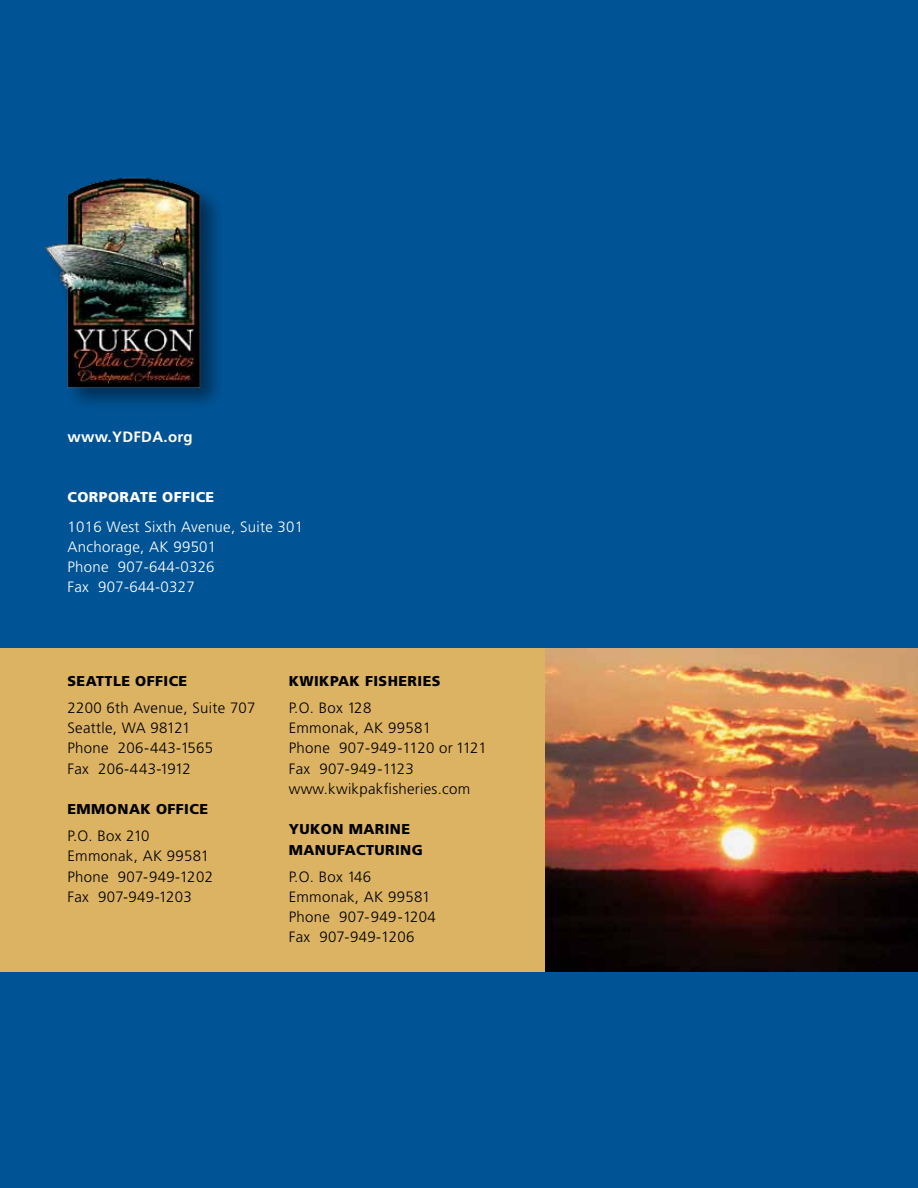
<style>
.page{position:relative;width:918px;height:1188px;background:#fff}
.page>*{position:absolute;margin:0;border:0;box-sizing:border-box;transform-origin:0 0}
.t1{font:300 15px/20.2px "Frutiger";letter-spacing:.02em;color:#000}
.t2{font:300 15px/20.2px "Frutiger";letter-spacing:.02em;color:#fff}
.t3{font:700 15px "Frutiger";letter-spacing:.02em;color:#fff}
.t4{font:900 14.25px "Frutiger";letter-spacing:.03em;color:#000}
.t5{font:900 14.25px "Frutiger";color:#fff}
</style>
<div class="page">
<div style="left:0;top:648px;width:549px;height:324px;background:#dcb363"></div>
<div style="left:0;top:972px;width:918px;height:216px;background:#005496"></div>
<div style="left:0;top:0;width:918px;height:648px;background:#005496"></div>
<img style="left:546px;top:648px;width:372px;height:324px">
<div style="left:39px;top:172px;width:184px;height:239px;background:#000;opacity:.45"></div>
<img style="left:40px;top:176px;width:164px;height:216px">
<p class="t3" style="left:68px;top:428px;width:127px">www.YDFDA.org</p>
<p class="t5" style="left:68px;top:488px;width:21px">CORPORATE</p>
<p class="t5" style="left:162px;top:488px;width:21px">OFFICE</p>
<p class="t2" style="left:68px;top:516px;width:237px">1016 West Sixth Avenue, Suite 301<br>Anchorage, AK 99501<br>Phone 907-644-0326<br>Fax 907-644-0327</p>
<p class="t4" style="left:68px;top:672px;width:10px">SEATTLE</p>
<p class="t4" style="left:135px;top:672px;width:21px">OFFICE</p>
<p class="t1" style="left:68px;top:698px;width:190px">2200 6th Avenue, Suite 707<br>Seattle, WA 98121<br>Phone 206-443-1565<br>Fax 206-443-1912</p>
<p class="t4" style="left:68px;top:801px;width:23px">EMMONAK</p>
<p class="t4" style="left:156px;top:801px;width:21px">OFFICE</p>
<p class="t1" style="left:68px;top:826px;width:147px">P.O. Box 210<br>Emmonak, AK 99581<br>Phone 907-949-1202<br>Fax 907-949-1203</p>
<p class="t4" style="left:289px;top:672px;width:22px">KWIKPAK</p>
<p class="t4" style="left:365px;top:672px;width:77px">FISHERIES</p>
<p class="t1" style="left:289px;top:698px;width:200px">P.O. Box 128<br>Emmonak, AK 99581<br>Phone 907-949-1120 or 1121<br>Fax 907-949-1123 www.kwikpakfisheries.com</p>
<p class="t4" style="left:289px;top:821px;width:23px">YUKON</p>
<p class="t4" style="left:349px;top:821px;width:25px">MARINE</p>
<p class="t4" style="left:289px;top:841px;width:26px">MANUFACTURIN</p>
<p class="t4" style="left:412px;top:841px;width:13px">G</p>
<p class="t1" style="left:289px;top:866px;width:149px">P.O. Box 146<br>Emmonak, AK 99581<br>Phone 907-949-1204<br>Fax 907-949-1206</p>
</div>
